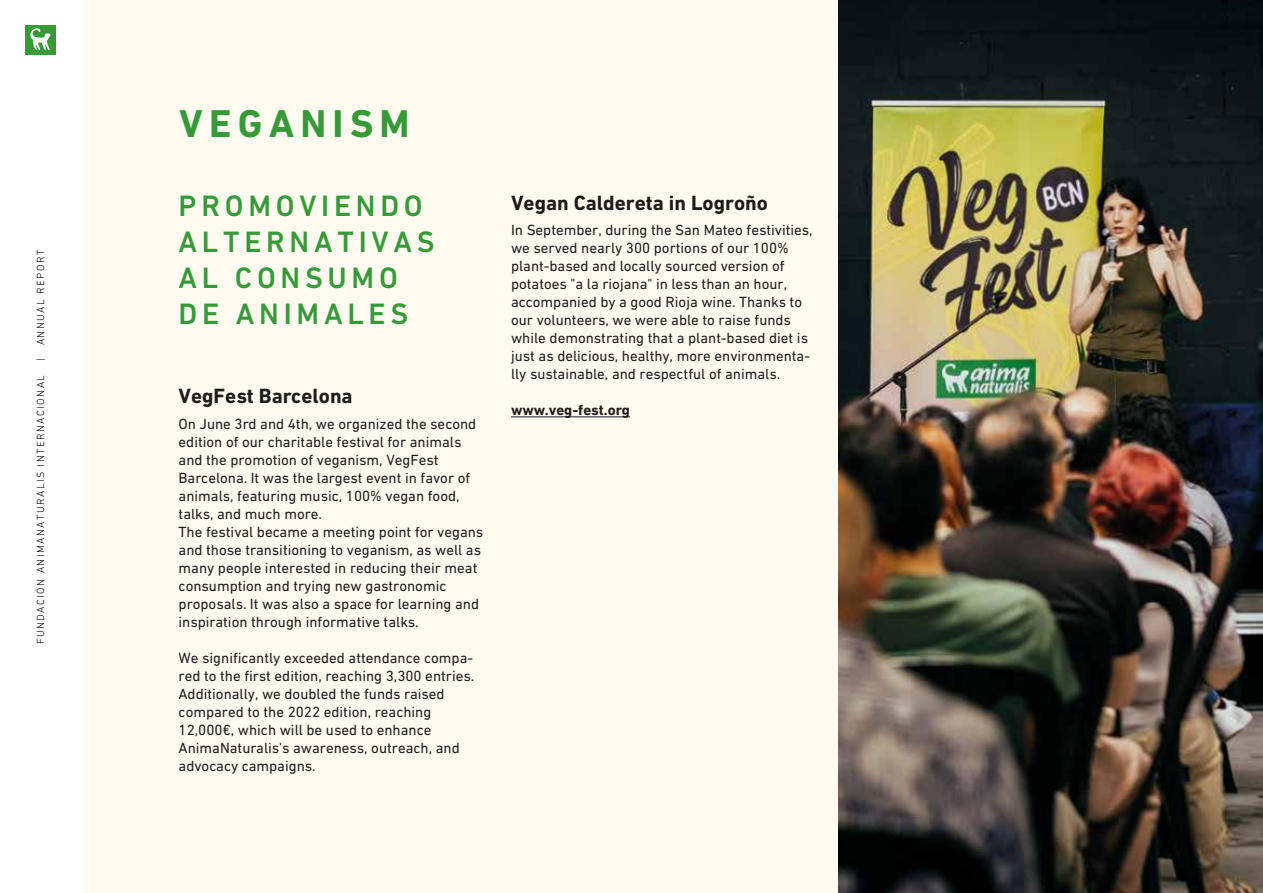
<style>
.page{position:relative;width:1263px;height:893px;background:#fff}
.page>*{position:absolute;margin:0;border:0;box-sizing:border-box;transform-origin:0 0}
.t1{font:700 39.45px "DIN Next CYR";letter-spacing:.16em;color:#359a37}
.t2{font:500 30px/36px "DIN Next CYR";letter-spacing:.16em;color:#359a37}
.t3{font:700 21px "DIN Next CYR";color:#1d1d1b}
.t4{font:15px/18px "DIN Next CYR";color:#1d1d1b}
.t5{font:700 15px "DIN Next CYR";color:#1d1d1b}
.t6{font:300 10.5px "DIN Next CYR";letter-spacing:.14em;color:#010101}
</style>
<div class="page">
<div style="left:83px;top:0;width:1180px;height:893px;background:#fffbf1"></div>
<div style="left:25px;top:25px;width:31px;height:29px;background:#359a37"></div>
<svg style="left:30px;top:28px;width:21px;height:23px"></svg>
<hr style="left:511px;top:416px;width:119px;height:1px;background:#1d1d1b">
<img style="left:838px;top:0;width:425px;height:893px">
<p class="t6" style="left:35px;top:345px;width:97px;rotate:-90deg">ANNUAL REPORT</p>
<p class="t6" style="left:35px;top:361px;width:4px;rotate:-90deg">|</p>
<p class="t6" style="left:35px;top:644px;width:271px;rotate:-90deg">FUNDACIÓN ANIMANATURALIS INTERNACIONAL</p>
<h1 class="t1" style="left:179px;top:101px;width:232px">VEGANISM</h1>
<h2 class="t2" style="left:179px;top:188px;width:257px">PROMOVIENDO<br>ALTERNATIVAS<br>AL CONSUMO<br>DE ANIMALES</h2>
<h3 class="t3" style="left:179px;top:384px;width:176px">VegFest Barcelona</h3>
<p class="t4" style="left:179px;top:414px;width:306px">On June 3rd and 4th, we organized the second edition of our charitable festival for animals and the promotion of veganism, VegFest Barcelona. It was the largest event in favor of animals, featuring music, 100% vegan food, talks, and much more.<br>The festival became a meeting point for vegans and those transitioning to veganism, as well as many people interested in reducing their meat consumption and trying new gastronomic proposals. It was also a space for learning and inspiration through informative talks.</p>
<p class="t4" style="left:179px;top:648px;width:297px">We significantly exceeded attendance compa&shy;red to the first edition, reaching 3,300 entries.<br>Additionally, we doubled the funds raised compared to the 2022 edition, reaching 12,000€, which will be used to enhance AnimaNaturalis's awareness, outreach, and advocacy campaigns.</p>
<h3 class="t3" style="left:511px;top:190px;width:258px">Vegan Caldereta in Logroño</h3>
<p class="t4" style="left:511px;top:221px;width:303px">In September, during the San Mateo festivities, we served nearly 300 portions of our 100% plant-based and locally sourced version of potatoes "a la riojana" in less than an hour, accompanied by a good Rioja wine. Thanks to our volunteers, we were able to raise funds while demonstrating that a plant-based diet is just as delicious, healthy, more environmenta&shy;lly sustainable, and respectful of animals.</p>
<p class="t5" style="left:511px;top:401px;width:120px">www.veg-fest.org</p>
</div>
